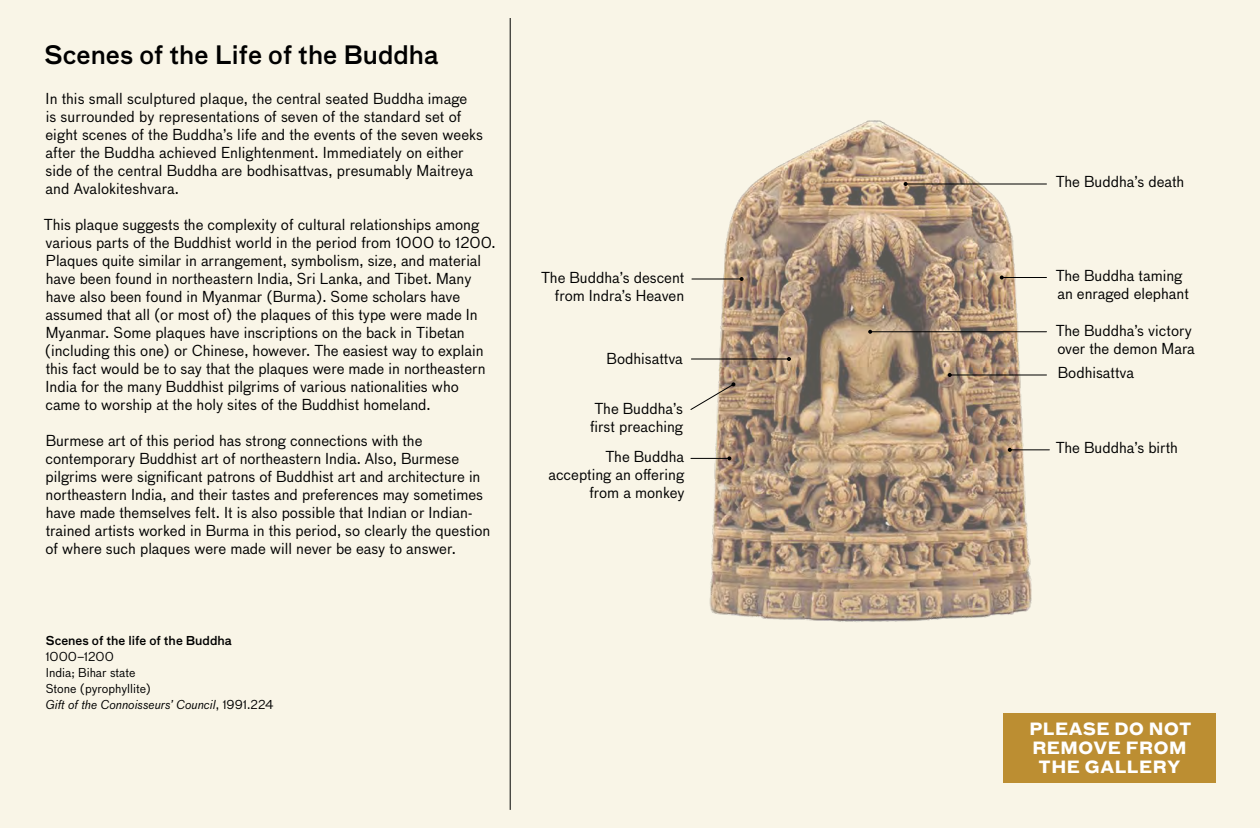
<style>
.page{position:relative;width:1260px;height:828px;background:#f9f5e7}
.page>*{position:absolute;margin:0;border:0;box-sizing:border-box;transform-origin:0 0}
.t1{font:500 24.8px "Bau Pro";color:#000}
.t2{font:700 18.3px/22.3px "Bau Pro";color:#fff;text-align:center}
.t3{font:700 16.4px/19px "Bau Pro";letter-spacing:.035em;color:#fff;text-align:center}
.t4{font:14.8px/18px "Bau Pro";color:#000}
.t5{font:12px/16px "Bau Pro";color:#000}
.t6{font:500 12px "Bau Pro";color:#000}
.s1{font-style:italic}
</style>
<div class="page">
<img style="left:509px;top:18px;width:541px;height:792px">
<hr style="left:870px;top:331px;width:177px;height:1px;background:#000">
<svg style="left:868px;top:330px;width:4px;height:4px"></svg>
<hr style="left:692px;top:278px;width:50px;height:2px;background:#000">
<svg style="left:740px;top:277px;width:4px;height:4px"></svg>
<hr style="left:1002px;top:277px;width:45px;height:1px;background:#000">
<svg style="left:1000px;top:276px;width:4px;height:4px"></svg>
<hr style="left:906px;top:183px;width:141px;height:2px;background:#000">
<svg style="left:904px;top:182px;width:4px;height:4px"></svg>
<hr style="left:950px;top:374px;width:97px;height:2px;background:#000">
<svg style="left:948px;top:373px;width:4px;height:4px"></svg>
<hr style="left:1010px;top:449px;width:39px;height:1px;background:#000">
<svg style="left:1008px;top:448px;width:4px;height:4px"></svg>
<hr style="left:691px;top:358px;width:98px;height:2px;background:#000">
<svg style="left:787px;top:357px;width:4px;height:4px"></svg>
<svg style="left:690px;top:382px;width:45px;height:29px"></svg>
<hr style="left:691px;top:458px;width:38px;height:1px;background:#000">
<svg style="left:727px;top:456px;width:4px;height:4px"></svg>
<hr style="left:510px;top:18px;width:1px;height:792px;background:#000">
<div style="left:1003px;top:713px;width:213px;height:70px;background:#bc8e32"></div>
<h1 class="t1" style="left:45px;top:37px;width:395px">Scenes of the Life of the Buddha</h1>
<p class="t4" style="left:45px;top:89px;width:439px">In this small sculptured plaque, the central seated Buddha image<br>is surrounded by representations of seven of the standard set of eight scenes of the Buddha’s life and the events of the seven weeks after the Buddha achieved Enlightenment. Immediately on either side of the central Buddha are bodhisattvas, presumably Maitreya and Avalokiteshvara.</p>
<p class="t4" style="left:44px;top:215px;width:453px">This plaque suggests the complexity of cultural relationships among various parts of the Buddhist world in the period from 1000 to 1200.<br>Plaques quite similar in arrangement, symbolism, size, and material have been found in northeastern India, Sri Lanka, and Tibet. Many have also been found in Myanmar (Burma). Some scholars have assumed that all (or most of) the plaques of this type were made In Myanmar. Some plaques have inscriptions on the back in Tibetan (including this one) or Chinese, however. The easiest way to explain this fact would be to say that the plaques were made in northeastern India for the many Buddhist pilgrims of various nationalities who came to worship at the holy sites of the Buddhist homeland.</p>
<p class="t4" style="left:45px;top:431px;width:446px">Burmese art of this period has strong connections with the contemporary Buddhist art of northeastern India. Also, Burmese pilgrims were significant patrons of Buddhist art and architecture in northeastern India, and their tastes and preferences may sometimes have made themselves felt. It is also possible that Indian or Indian&shy;trained artists worked in Burma in this period, so clearly the question of where such plaques were made will never be easy to answer.</p>
<p class="t6" style="left:46px;top:631px;width:188px">Scenes of the life of the Buddha</p>
<p class="t5" style="left:45px;top:648px;width:230px">1000–1200<br>India; Bihar state<br>Stone (pyrophyllite)<br><span class="s1">Gift of the Connoisseurs’ Council</span>, 1991.224</p>
<p class="t4" style="left:541px;top:268px;width:145px;text-align:right">The Buddha’s descent from Indra’s Heaven</p>
<p class="t4" style="left:607px;top:349px;width:78px">Bodhisattva</p>
<p class="t4" style="left:590px;top:399px;width:94px;text-align:center">The Buddha’s first preaching</p>
<p class="t4" style="left:548px;top:447px;width:137px;text-align:right">The Buddha accepting an offering from a monkey</p>
<p class="t4" style="left:1056px;top:172px;width:130px">The Buddha’s death</p>
<p class="t4" style="left:1056px;top:266px;width:135px">The Buddha taming an enraged elephant</p>
<p class="t4" style="left:1056px;top:321px;width:141px">The Buddha’s victory over the demon Mara</p>
<p class="t4" style="left:1058px;top:363px;width:78px">Bodhisattva</p>
<p class="t4" style="left:1056px;top:438px;width:124px">The Buddha’s birth</p>
<p class="t2" style="left:1013px;top:714px;width:183px">DO NOT REMOVE<br>FROM GALLERY</p>
<p class="t3" style="left:1029px;top:719px;width:164px">PLEASE DO NOT<br>REMOVE FROM<br>THE GALLERY</p>
</div>
